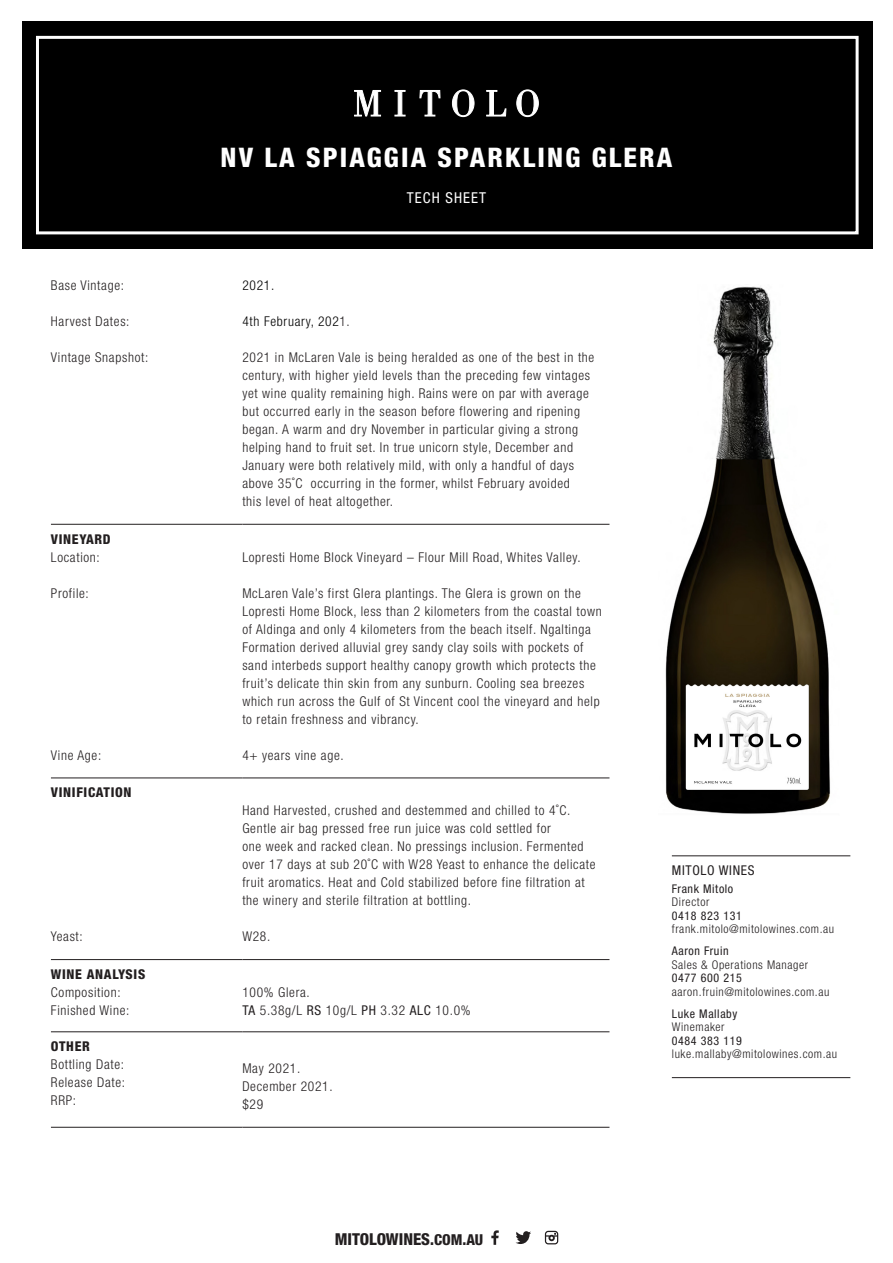
<style>
.page{position:relative;width:893px;height:1263px;background:#fff}
.page>*{position:absolute;margin:0;border:0;box-sizing:border-box;transform-origin:0 0}
.t1{font:800 condensed 27px "Helvetica Neue";letter-spacing:.08em;color:#fff}
.t2{font:800 condensed 16.5px "Helvetica Neue";color:#231f20}
.t3{font:condensed 15px "Helvetica Neue";letter-spacing:.07em;color:#fff}
.t4{font:300 condensed 13.5px/18px "Helvetica Neue";letter-spacing:.05em;color:#231f20}
.t5{font:800 condensed 13.5px "Helvetica Neue";letter-spacing:.05em;color:#231f20}
.t6{font:300 condensed 13.5px "Helvetica Neue";letter-spacing:.05em;color:#000}
.t7{font:condensed 13.5px "Helvetica Neue";letter-spacing:.05em;color:#231f20}
.t8{font:300 condensed 12px "Helvetica Neue";letter-spacing:.05em;color:#231f20}
.t9{font:condensed 12px "Helvetica Neue";letter-spacing:.05em;color:#231f20}
.s1{color:#231f20}
.s2{font-weight:400}
.s3{font-size:15px}
</style>
<div class="page">
<hr style="left:51px;top:524px;width:191px;height:1px;background:#231f20">
<hr style="left:242px;top:524px;width:367px;height:1px;background:#231f20">
<hr style="left:51px;top:777px;width:191px;height:1px;background:#231f20">
<hr style="left:242px;top:777px;width:367px;height:1px;background:#231f20">
<hr style="left:51px;top:959px;width:191px;height:1px;background:#231f20">
<hr style="left:242px;top:959px;width:367px;height:1px;background:#231f20">
<hr style="left:51px;top:1031px;width:191px;height:1px;background:#231f20">
<hr style="left:242px;top:1031px;width:367px;height:1px;background:#231f20">
<hr style="left:51px;top:1127px;width:191px;height:1px;background:#231f20">
<hr style="left:242px;top:1127px;width:367px;height:1px;background:#231f20">
<div style="left:22px;top:22px;width:850px;height:227px;background:#000"></div>
<div style="left:36px;top:36px;width:823px;height:198px;background:#000;border:3px solid #fff"></div>
<svg style="left:515px;top:1231px;width:16px;height:13px"></svg>
<svg style="left:491px;top:1230px;width:8px;height:15px"></svg>
<svg style="left:545px;top:1231px;width:13px;height:13px"></svg>
<svg style="left:354px;top:90px;width:27px;height:26px"></svg>
<svg style="left:395px;top:90px;width:10px;height:26px"></svg>
<svg style="left:419px;top:90px;width:21px;height:26px"></svg>
<svg style="left:452px;top:90px;width:22px;height:27px"></svg>
<svg style="left:486px;top:90px;width:20px;height:26px"></svg>
<svg style="left:516px;top:90px;width:23px;height:27px"></svg>
<img style="left:665px;top:286px;width:166px;height:528px">
<hr style="left:672px;top:855px;width:178px;height:1px;background:#231f20">
<hr style="left:672px;top:1077px;width:178px;height:1px;background:#231f20">
<p class="t4" style="left:51px;top:276px;width:75px">Base Vintage:</p>
<p class="t4" style="left:51px;top:312px;width:80px">Harvest Dates:</p>
<p class="t4" style="left:51px;top:348px;width:99px">Vintage Snapshot:</p>
<p class="t5" style="left:51px;top:530px;width:61px">VINEYARD</p>
<p class="t4" style="left:51px;top:548px;width:50px">Location:</p>
<p class="t4" style="left:51px;top:584px;width:39px">Profile:</p>
<p class="t4" style="left:51px;top:746px;width:52px">Vine Age:</p>
<p class="t5" style="left:51px;top:784px;width:82px">VINIFICATION</p>
<p class="t4" style="left:51px;top:927px;width:33px">Yeast:</p>
<p class="t5" style="left:51px;top:966px;width:96px">WINE ANALYSIS</p>
<p class="t4" style="left:51px;top:983px;width:71px">Composition:</p>
<p class="t4" style="left:51px;top:1001px;width:80px">Finished Wine:</p>
<p class="t5" style="left:51px;top:1038px;width:40px">OTHER</p>
<p class="t4" style="left:51px;top:1055px;width:75px">Bottling Date:</p>
<p class="t4" style="left:51px;top:1073px;width:76px">Release Date:</p>
<p class="t4" style="left:51px;top:1091px;width:27px">RRP:</p>
<p class="t1" style="left:221px;top:140px;width:453px">NV LA SPIAGGIA SPARKLING GLERA</p>
<p class="t3" style="left:407px;top:189px;width:81px">TECH SHEET</p>
<p class="t6" style="left:242px;top:277px;width:33px">2021.</p>
<p class="t6" style="left:242px;top:313px;width:109px">4th February, 202<span class="s1">1.</span></p>
<p class="t4" style="left:242px;top:348px;width:353px">2021 in McLaren Vale is being heralded as one of the best in the century, with higher yield levels than the preceding few vintages yet wine quality remaining high. Rains were on par with average</p>
<p class="t4" style="left:242px;top:402px;width:339px">but occurred early in the season before flowering and ripening began. A warm and dry November in particular giving a strong helping hand to fruit set. In true unicorn style, December and January were both relatively mild, with only a handful of days</p>
<p class="t4" style="left:242px;top:474px;width:329px">above 35˚C occurring in the former, whilst February avoided</p>
<p class="t4" style="left:242px;top:492px;width:152px">this level of heat altogether.</p>
<p class="t4" style="left:242px;top:548px;width:340px">Lopresti Home Block Vineyard – Flour Mill Road, Whites Valley.</p>
<p class="t4" style="left:242px;top:584px;width:361px">McLaren Vale’s first Glera plantings. The Glera is grown on the Lopresti Home Block, less than 2 kilometers from the coastal town of Aldinga and only 4 kilometers from the beach itself. Ngaltinga Formation derived alluvial grey sandy clay soils with pockets of sand interbeds support healthy canopy growth which protects the fruit’s delicate thin skin from any sunburn. Cooling sea breezes which run across the Gulf of St Vincent cool the vineyard and help to retain freshness and vibrancy.</p>
<p class="t4" style="left:242px;top:746px;width:103px">4+ years vine age.</p>
<p class="t4" style="left:242px;top:801px;width:329px">Hand Harvested, crushed and destemmed and chilled to 4˚C.</p>
<p class="t4" style="left:242px;top:819px;width:310px">Gentle air bag pressed free run juice was cold settled for</p>
<p class="t4" style="left:242px;top:837px;width:355px">one week and racked clean. No pressings inclusion. Fermented over 17 days at sub 20˚C with W28 Yeast to enhance the delicate fruit aromatics. Heat and Cold stabilized before fine filtration at</p>
<p class="t4" style="left:242px;top:891px;width:230px">the winery and sterile filtration at bottling.</p>
<p class="t4" style="left:242px;top:927px;width:29px">W28.</p>
<p class="t4" style="left:242px;top:983px;width:69px">100% Glera.</p>
<p class="t4" style="left:242px;top:1001px;width:230px"><span class="s2">TA</span> 5.38g/L <span class="s2">RS</span> 10g/L <span class="s2">PH</span> 3.32 <span class="s2">ALC</span> 10.0%</p>
<p class="t4" style="left:242px;top:1059px;width:59px">May 2021.</p>
<p class="t4" style="left:242px;top:1077px;width:92px">December 2021.</p>
<p class="t4" style="left:242px;top:1095px;width:22px">$29</p>
<p class="t2" style="left:335px;top:1228px;width:150px">MITOLOWINES<span class="s3">.COM.AU</span></p>
<p class="t7" style="left:672px;top:862px;width:84px">MITOLO WINES</p>
<p class="t9" style="left:672px;top:882px;width:63px">Frank Mitolo</p>
<p class="t8" style="left:672px;top:895px;width:39px">Director</p>
<p class="t9" style="left:672px;top:909px;width:71px">0418 823 131</p>
<p class="t8" style="left:672px;top:922px;width:164px">frank.mitolo@mitolowines.com.au</p>
<p class="t9" style="left:672px;top:944px;width:58px">Aaron Fruin</p>
<p class="t8" style="left:672px;top:958px;width:138px">Sales &amp; Operations Manager</p>
<p class="t9" style="left:672px;top:971px;width:71px">0477 600 215</p>
<p class="t8" style="left:672px;top:985px;width:159px">aaron.fruin@mitolowines.com.au</p>
<p class="t9" style="left:672px;top:1007px;width:67px">Luke Mallaby</p>
<p class="t8" style="left:672px;top:1020px;width:54px">Winemaker</p>
<p class="t9" style="left:672px;top:1034px;width:71px">0484 383 119</p>
<p class="t8" style="left:672px;top:1047px;width:167px">luke.mallaby@mitolowines.com.au</p>
</div>
